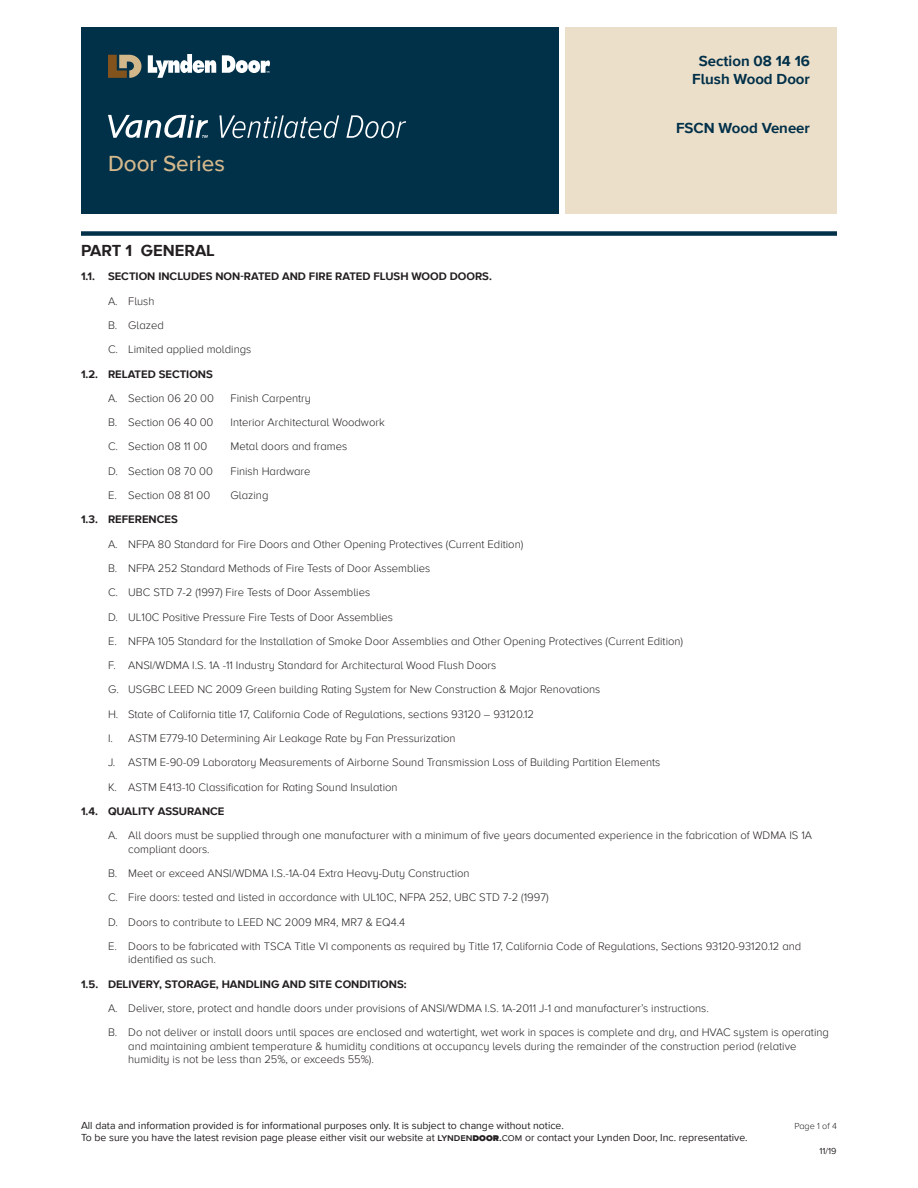
<style>
.page{position:relative;width:918px;height:1188px;background:#fff}
.page>*{position:absolute;margin:0;border:0;box-sizing:border-box;transform-origin:0 0}
.t1{font:500 22.5px "Proxima Nova A";color:#d5b98c}
.t2{font:700 16.5px "Proxima Nova A";color:#231f20}
.t3{font:700 15px/18px "Proxima Nova A";color:#013049;text-align:center}
.t4{font:300 11.25px/24.3px "Proxima Nova A";color:#231f20}
.t5{font:700 11.25px "Proxima Nova A";color:#231f20}
.t6{font:10.5px/12.6px "Proxima Nova";color:#231f20}
.t7{font:300 9px "Proxima Nova A";color:#231f20}
.t8{font:9px "Proxima Nova";color:#231f20}
.s1{font-weight:600}
.s2{font-weight:900}
</style>
<div class="page">
<div style="left:566px;top:27px;width:271px;height:187px;background:#ecdfca"></div>
<div style="left:81px;top:27px;width:478px;height:187px;background:#013049"></div>
<svg style="left:148px;top:54px;width:68px;height:24px"></svg>
<svg style="left:222px;top:55px;width:48px;height:18px"></svg>
<svg style="left:108px;top:55px;width:33px;height:23px"></svg>
<svg style="left:219px;top:115px;width:120px;height:23px"></svg>
<svg style="left:346px;top:115px;width:60px;height:23px"></svg>
<svg style="left:108px;top:115px;width:100px;height:23px"></svg>
<div style="left:81px;top:231px;width:756px;height:5px;background:#013049"></div>
<h1 class="t1" style="left:108px;top:147px;width:118px">Door Series</h1>
<h3 class="t3" style="left:692px;top:52px;width:119px">Section 08 14 16<br>Flush Wood Door</h3>
<h3 class="t3" style="left:676px;top:119px;width:135px">FSCN Wood Veneer</h3>
<h2 class="t2" style="left:81px;top:238px;width:135px">PART 1 GENERAL</h2>
<p class="t5" style="left:81px;top:268px;width:412px">1.1. SECTION INCLUDES NON-RATED AND FIRE RATED FLUSH WOOD DOORS.</p>
<p class="t4" style="left:108px;top:288px;width:145px">A. Flush<br>B. Glazed<br>C. Limited applied moldings</p>
<p class="t5" style="left:81px;top:365px;width:133px">1.2. RELATED SECTIONS</p>
<p class="t4" style="left:108px;top:385px;width:107px">A. Section 06 20 00</p>
<p class="t4" style="left:231px;top:385px;width:82px">Finish Carpentry</p>
<p class="t4" style="left:108px;top:410px;width:107px">B. Section 06 40 00</p>
<p class="t4" style="left:231px;top:410px;width:156px">Interior Architectural Woodwork</p>
<p class="t4" style="left:108px;top:434px;width:101px">C. Section 08 11 00</p>
<p class="t4" style="left:231px;top:434px;width:118px">Metal doors and frames</p>
<p class="t4" style="left:108px;top:458px;width:106px">D. Section 08 70 00</p>
<p class="t4" style="left:231px;top:458px;width:81px">Finish Hardware</p>
<p class="t4" style="left:108px;top:483px;width:104px">E. Section 08 81 00</p>
<p class="t4" style="left:231px;top:483px;width:39px">Glazing</p>
<p class="t5" style="left:81px;top:511px;width:98px">1.3. REFERENCES</p>
<p class="t4" style="left:108px;top:531px;width:577px">A. NFPA 80 Standard for Fire Doors and Other Opening Protectives (Current Edition)<br>B. NFPA 252 Standard Methods of Fire Tests of Door Assemblies<br>C. UBC STD 7-2 (1997) Fire Tests of Door Assemblies<br>D. UL10C Positive Pressure Fire Tests of Door Assemblies<br>E. NFPA 105 Standard for the Installation of Smoke Door Assemblies and Other Opening Protectives (Current Edition)<br>F. ANSI/WDMA I.S. 1A -11 Industry Standard for Architectural Wood Flush Doors<br>G. USGBC LEED NC 2009 Green building Rating System for New Construction &amp; Major Renovations<br>H. State of California title 17, California Code of Regulations, sections 93120 – 93120.12<br>I. ASTM E779-10 Determining Air Leakage Rate by Fan Pressurization<br>J. ASTM E-90-09 Laboratory Measurements of Airborne Sound Transmission Loss of Building Partition Elements<br>K. ASTM E413-10 Classification for Rating Sound Insulation</p>
<p class="t5" style="left:81px;top:803px;width:145px">1.4. QUALITY ASSURANCE</p>
<p class="t4" style="left:128px;top:828px;width:685px;line-height:13.5px;text-indent:-20px">A. All doors must be supplied through one manufacturer with a minimum of five years documented experience in the fabrication of WDMA IS 1A compliant doors.</p>
<p class="t4" style="left:108px;top:861px;width:695px">B. Meet or exceed ANSI/WDMA I.S.-1A-04 Extra Heavy-Duty Construction<br>C. Fire doors: tested and listed in accordance with UL10C, NFPA 252, UBC STD 7-2 (1997)<br>D. Doors to contribute to LEED NC 2009 MR4, MR7 &amp; EQ4.4<br>E. Doors to be fabricated with TSCA Title VI components as required by Title 17, California Code of Regulations, Sections 93120-93120.12 and</p>
<p class="t4" style="left:128px;top:947px;width:89px">identified as such.</p>
<p class="t5" style="left:81px;top:976px;width:327px">1.5. DELIVERY, STORAGE, HANDLING AND SITE CONDITIONS:</p>
<p class="t4" style="left:108px;top:996px;width:722px">A. Deliver, store, protect and handle doors under provisions of ANSI/WDMA I.S. 1A-2011 J-1 and manufacturer’s instructions.<br>B. Do not deliver or install doors until spaces are enclosed and watertight, wet work in spaces is complete and dry, and HVAC system is operating</p>
<p class="t4" style="left:128px;top:1039px;width:670px;line-height:13.5px">and maintaining ambient temperature &amp; humidity conditions at occupancy levels during the remainder of the construction period (relative humidity is not be less than 25%, or exceeds 55%).</p>
<p class="t6" style="left:81px;top:1119px;width:668px">All data and information provided is for informational purposes only. It is subject to change without notice.<br>To be sure you have the latest revision page please either visit our website at <span class="s1">lynden</span><span class="s2">DOOR</span><span class="s1">.</span>com or contact your Lynden Door, Inc. representative.</p>
<p class="t7" style="left:794px;top:1119px;width:44px">Page 1 of 4</p>
<p class="t8" style="left:819px;top:1145px;width:19px">11/19</p>
</div>
